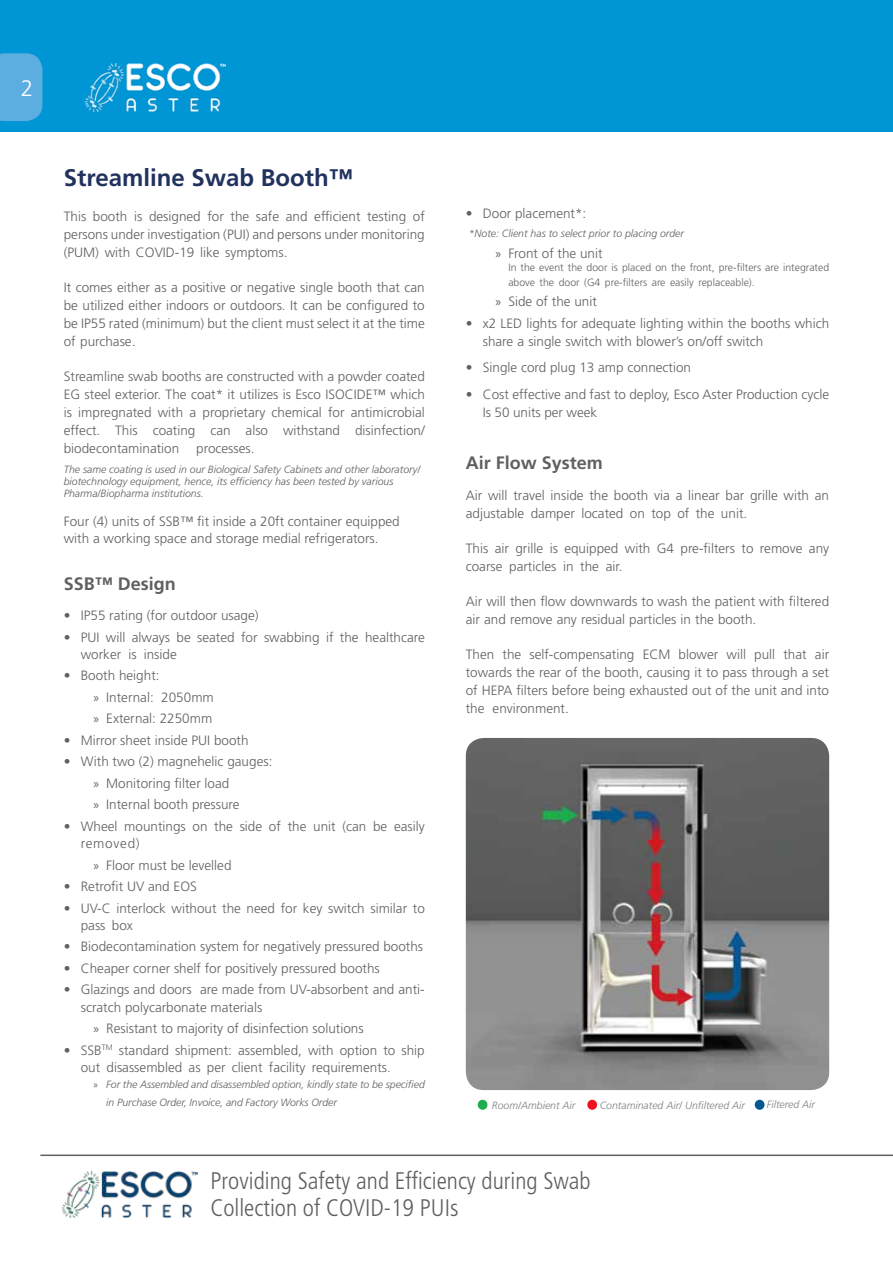
<style>
.page{position:relative;width:893px;height:1263px;background:#fff}
.page>*{position:absolute;margin:0;border:0;box-sizing:border-box;transform-origin:0 0}
.t1{font:300 condensed 24px/27px "Frutiger LT Std";color:#5f6062}
.t2{font:700 24px "Frutiger LT Std";color:#21325f}
.t3{font:300 22.5px "Frutiger LT Std";color:#fff}
.t4{font:700 18px "Frutiger LT Std";color:#5f6062}
.t5{font:300 13.5px/18px "Frutiger LT Std";color:#5f6062}
.t6{font:italic 300 10.5px/12px "Frutiger LT Std";color:#5f6062}
.t7{font:300 10.5px/15px "Frutiger LT Std";color:#5f6062}
.t8{font:italic 300 10.5px "Frutiger LT Std";color:#808080}
.s1{font-family:"Myriad Pro";font-weight:400}
.s2{font-family:"Myriad Pro";font-weight:400;font-style:normal}
</style>
<div class="page">
<hr style="left:40px;top:1154px;width:853px;height:2px;background:#5f6062">
<img style="left:63px;top:1171px;width:135px;height:46px">
<img style="left:466px;top:738px;width:363px;height:352px">
<div style="left:755px;top:1100px;width:9px;height:10px;background:#055991;border-radius:50%"></div>
<div style="left:478px;top:1100px;width:9px;height:10px;background:#1cad4d;border-radius:50%"></div>
<div style="left:587px;top:1100px;width:10px;height:10px;background:#f01221;border-radius:50%"></div>
<div style="left:0;top:0;width:893px;height:132px;background:#0096d6"></div>
<img style="left:85px;top:63px;width:140px;height:48px">
<svg style="left:0;top:53px;width:43px;height:68px;background:#56ace0"></svg>
<h2 class="t3" style="left:21px;top:75px;width:14px">2</h2>
<h1 class="t2" style="left:64px;top:163px;width:290px">Streamline Swab Booth™</h1>
<p class="t5" style="left:64px;top:207px;width:363px;text-align:justify">This booth is designed for the safe and efficient testing of persons under investigation (PUI) and persons under monitoring (PUM) with COVID-19 like symptoms.</p>
<p class="t5" style="left:64px;top:278px;width:363px;text-align:justify">It comes either as a positive or negative single booth that can be utilized either indoors or outdoors. It can be configured to be IP55 rated (minimum) but the client must select it at the time of purchase.</p>
<p class="t5" style="left:64px;top:367px;width:363px;text-align:justify">Streamline swab booths are constructed with a powder coated EG steel exterior. The coat* it utilizes is Esco ISOCIDE™ which is impregnated with a proprietary chemical for antimicrobial effect. This coating can also withstand disinfection/ biodecontamination</p>
<p class="t5" style="left:196px;top:439px;width:60px">processes.</p>
<p class="t6" style="left:64px;top:464px;width:358px">The same coating is used in our Biological Safety Cabinets and other laboratory/ biotechnology equipment, hence, its efficiency has been tested by various<br>Pharma/Biopharma institutions.</p>
<p class="t5" style="left:64px;top:514px;width:337px;line-height:16.5px">Four (4) units of SSB™ fit inside a 20ft container equipped with a working space and storage medial refrigerators.</p>
<h3 class="t4" style="left:64px;top:573px;width:114px">SSB™ Design</h3>
<p class="t5" style="left:64px;top:607px;width:196px">• IP55 rating (for outdoor usage)</p>
<p class="t5" style="left:81px;top:628px;width:346px;line-height:17.2px;text-indent:-17px">• PUI will always be seated for swabbing if the healthcare worker is inside</p>
<p class="t5" style="left:94px;top:665px;width:122px;line-height:21.5px;text-indent:-30px">• Booth height:<br><span class="s1">»</span> Internal: 2050mm <span class="s1">»</span> External: 2250mm</p>
<p class="t5" style="left:64px;top:731px;width:186px">• Mirror sheet inside PUI booth</p>
<p class="t5" style="left:94px;top:751px;width:180px;line-height:21.5px;text-indent:-30px">• With two (2) magnehelic gauges: <span class="s1">»</span> Monitoring filter load<br><span class="s1">»</span> Internal booth pressure</p>
<p class="t5" style="left:81px;top:818px;width:346px;line-height:17.2px;text-indent:-17px">• Wheel mountings on the side of the unit (can be easily removed)</p>
<p class="t5" style="left:94px;top:856px;width:140px"><span class="s1">»</span> Floor must be levelled</p>
<p class="t5" style="left:64px;top:878px;width:135px">• Retrofit UV and EOS</p>
<p class="t5" style="left:81px;top:899px;width:346px;line-height:17.2px;text-indent:-17px">• UV-C interlock without the need for key switch similar to pass box</p>
<p class="t5" style="left:64px;top:938px;width:361px">• Biodecontamination system for negatively pressured booths</p>
<p class="t5" style="left:64px;top:959px;width:318px">• Cheaper corner shelf for positively pressured booths</p>
<p class="t5" style="left:81px;top:981px;width:345px;line-height:17.2px;text-indent:-17px">• Glazings and doors are made from UV-absorbent and anti&shy;scratch polycarbonate materials</p>
<p class="t5" style="left:94px;top:1020px;width:272px"><span class="s1">»</span> Resistant to majority of disinfection solutions</p>
<p class="t5" style="left:81px;top:1041px;width:346px;line-height:17.2px;text-indent:-17px">• SSB<sup>TM</sup> standard shipment: assembled, with option to ship out disassembled as per client facility requirements.</p>
<p class="t6" style="left:106px;top:1075px;width:320px;line-height:18px;text-indent:-13px"><span class="s2">»</span> For the Assembled and disassembled option, kindly state to be specified in Purchase Order, Invoice, and Factory Works Order</p>
<p class="t5" style="left:466px;top:205px;width:122px">• Door placement*:</p>
<p class="t6" style="left:469px;top:227px;width:217px">*Note: Client has to select prior to placing order</p>
<p class="t5" style="left:496px;top:245px;width:109px"><span class="s1">»</span> Front of the unit</p>
<p class="t7" style="left:508px;top:260px;width:322px">In the event the door is placed on the front, pre-filters are integrated above the door (G4 pre-filters are easily replaceable).</p>
<p class="t5" style="left:496px;top:292px;width:103px"><span class="s1">»</span> Side of the unit</p>
<p class="t5" style="left:483px;top:314px;width:348px;text-indent:-17px">• x2 LED lights for adequate lighting within the booths which share a single switch with blower’s on/off switch</p>
<p class="t5" style="left:466px;top:359px;width:227px">• Single cord plug 13 amp connection</p>
<p class="t5" style="left:483px;top:385px;width:348px;text-indent:-17px">• Cost effective and fast to deploy, Esco Aster Production cycle<br>Is 50 units per week</p>
<h3 class="t4" style="left:466px;top:452px;width:139px">Air Flow System</h3>
<p class="t5" style="left:466px;top:486px;width:365px">Air will travel inside the booth via a linear bar grille with an adjustable damper located on top of the unit.</p>
<p class="t5" style="left:466px;top:539px;width:365px">This air grille is equipped with G4 pre-filters to remove any coarse particles in the air.</p>
<p class="t5" style="left:466px;top:592px;width:365px">Air will then flow downwards to wash the patient with filtered air and remove any residual particles in the booth.</p>
<p class="t5" style="left:466px;top:645px;width:365px;text-align:justify">Then the self-compensating ECM blower will pull that air towards the rear of the booth, causing it to pass through a set of HEPA filters before being exhausted out of the unit and into the environment.</p>
<p class="t8" style="left:492px;top:1099px;width:85px">Room/Ambient Air</p>
<p class="t8" style="left:600px;top:1099px;width:147px">Contaminated Air/ Unfiltered Air</p>
<p class="t8" style="left:767px;top:1099px;width:50px">Filtered Air</p>
<h1 class="t1" style="left:210px;top:1168px;width:381px">Providing Safety and Efficiency during Swab<br>Collection of COVID-19 PUIs</h1>
</div>
